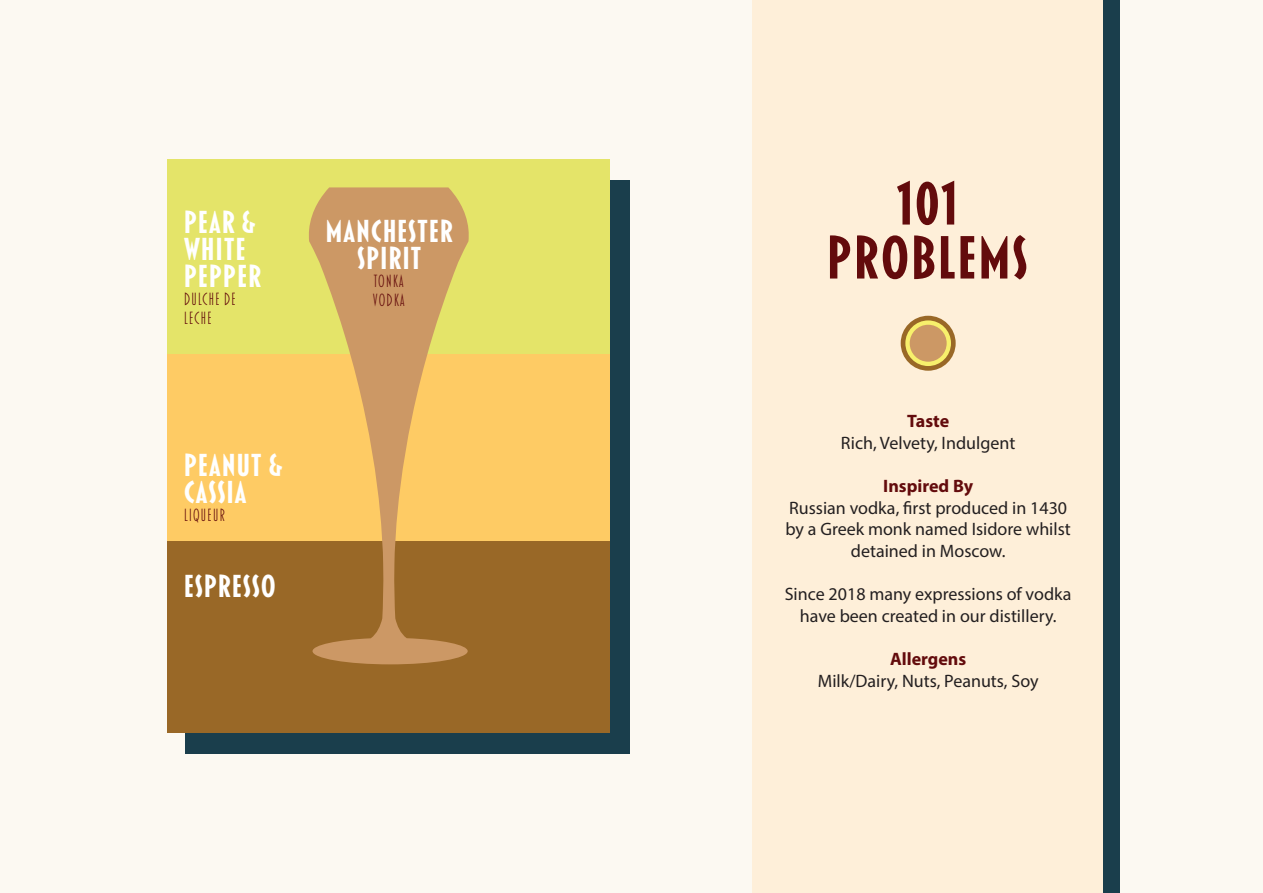
<style>
.page{position:relative;width:1263px;height:893px;background:#fcf9f2}
.page>*{position:absolute;margin:0;border:0;box-sizing:border-box;transform-origin:0 0}
.t1{font:700 62.1px/54px "Blakely";color:#630b0c;text-align:center}
.t2{font:700 32.4px/27px "Blakely";color:#fff}
.t3{font:18px/21.6px "Myriad Pro";color:#231f20;text-align:center}
.t4{font:300 18px/18.9px "Blakely";color:#630b0c}
.t5{font:700 18px "Myriad Pro";color:#630b0c}
</style>
<div class="page">
<div style="left:753px;top:0;width:351px;height:893px;background:#feefd9"></div>
<div style="left:1104px;top:0;width:16px;height:893px;background:#1a3e4c"></div>
<div style="left:185px;top:181px;width:444px;height:573px;background:#1a3e4c"></div>
<div style="left:167px;top:351px;width:443px;height:191px;background:#fecb64"></div>
<div style="left:167px;top:159px;width:443px;height:195px;background:#e4e469"></div>
<div style="left:167px;top:542px;width:443px;height:191px;background:#996827"></div>
<svg style="left:309px;top:187px;width:160px;height:477px"></svg>
<div style="left:901px;top:316px;width:55px;height:55px;background:#996827;border-radius:50%"></div>
<svg style="left:905px;top:320px;width:46px;height:46px"></svg>
<div style="left:910px;top:325px;width:37px;height:37px;background:#cc9865;border-radius:50%"></div>
<h2 class="t2" style="left:183px;top:210px;width:80px">PEAR &amp;<br>WHITE<br>PEPPER</h2>
<p class="t4" style="left:183px;top:290px;width:55px">DULCHE DE<br>LECHE</p>
<h2 class="t2" style="left:325px;top:219px;width:130px;text-align:center">MANCHESTER<br>SPIRIT</h2>
<p class="t4" style="left:372px;top:272px;width:34px">TONKA<br>VODKA</p>
<h2 class="t2" style="left:183px;top:453px;width:101px">PEANUT &amp;<br>CASSIA</h2>
<p class="t4" style="left:183px;top:506px;width:44px">LIQUEUR</p>
<h2 class="t2" style="left:183px;top:573px;width:94px">ESPRESSO</h2>
<h1 class="t1" style="left:826px;top:179px;width:204px">101<br>PROBLEMS</h1>
<p class="t5" style="left:907px;top:410px;width:44px">Taste</p>
<p class="t3" style="left:841px;top:432px;width:176px">Rich, Velvety, Indulgent</p>
<p class="t5" style="left:883px;top:474px;width:91px">Inspired By</p>
<p class="t3" style="left:785px;top:497px;width:287px">Russian vodka, first produced in 1430 by a Greek monk named Isidore whilst detained in Moscow.</p>
<p class="t3" style="left:785px;top:583px;width:288px">Since 2018 many expressions of vodka have been created in our distillery.</p>
<p class="t5" style="left:890px;top:647px;width:78px">Allergens</p>
<p class="t3" style="left:818px;top:669px;width:222px">Milk/Dairy, Nuts, Peanuts, Soy</p>
</div>
